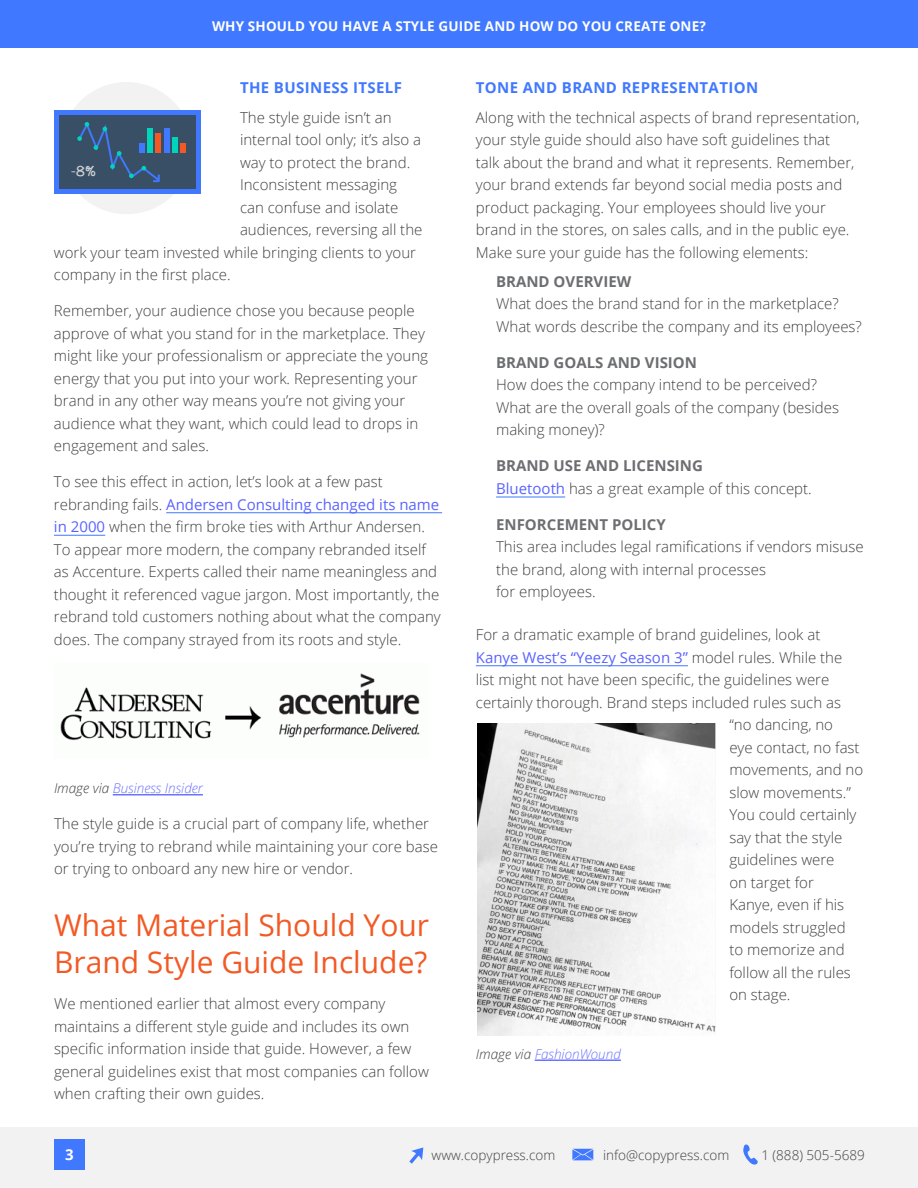
<style>
.page{position:relative;width:918px;height:1188px;background:#fff}
.page>*{position:absolute;margin:0;border:0;box-sizing:border-box;transform-origin:0 0}
.t1{font:30px/37.5px "Open Sans";color:#f25924}
.t2{font:300 15px/22.5px "Open Sans";color:#414042}
.t3{font:700 15px "Open Sans";color:#6d6e71}
.t4{font:15px "Open Sans";color:#5963ff}
.t5{font:700 15px "Open Sans";letter-spacing:.025em;color:#4078ff}
.t6{font:700 15px "Open Sans";color:#fff}
.t7{font:300 13.5px "Open Sans";color:#414042}
.t8{font:700 13.5px "Open Sans";letter-spacing:.01em;color:#fff}
.t9{font:italic 300 13.5px "Open Sans";color:#6a72ff}
.t10{font:700 12px "Noteworthy";color:#d1d4d4}
.s1{font-weight:400;color:#5963ff}
.s2{color:#414042}
.s3{font-weight:700;color:#6d6e71}
.s4{font-weight:300;color:#414042}
</style>
<div class="page">
<div style="left:1px;top:1127px;width:917px;height:61px;background:#f2f2f2"></div>
<div style="left:0;top:0;width:918px;height:48px;background:#4078ff"></div>
<svg style="left:743px;top:1144px;width:15px;height:21px"></svg>
<svg style="left:572px;top:1149px;width:21px;height:11px"></svg>
<svg style="left:409px;top:1147px;width:14px;height:17px"></svg>
<div style="left:54px;top:1139px;width:31px;height:31px;background:#4078ff"></div>
<hr style="left:166px;top:512px;width:276px;height:1px;background:#4078ff">
<hr style="left:54px;top:535px;width:51px;height:1px;background:#4078ff">
<hr style="left:113px;top:794px;width:90px;height:1px;background:#6a72ff">
<hr style="left:496px;top:497px;width:69px;height:1px;background:#4078ff">
<hr style="left:476px;top:665px;width:212px;height:1px;background:#4078ff">
<hr style="left:535px;top:1059px;width:86px;height:2px;background:#6a72ff">
<img style="left:60px;top:673px;width:360px;height:68px">
<img style="left:477px;top:723px;width:239px;height:313px">
<div style="left:61px;top:82px;width:132px;height:132px;background:#f2f2f2;border-radius:50%"></div>
<div style="left:54px;top:110px;width:147px;height:84px;background:#4078ff"></div>
<div style="left:59px;top:115px;width:137px;height:74px;background:#384f66"></div>
<svg style="left:77px;top:122px;width:84px;height:61px"></svg>
<div style="left:147px;top:128px;width:6px;height:24px;background:#00d4ba"></div>
<div style="left:164px;top:128px;width:5px;height:24px;background:#4078ff"></div>
<div style="left:156px;top:133px;width:5px;height:19px;background:#f25924"></div>
<div style="left:172px;top:137px;width:6px;height:15px;background:#00d4ba"></div>
<div style="left:181px;top:143px;width:5px;height:9px;background:#f25924"></div>
<div style="left:140px;top:143px;width:5px;height:9px;background:#4078ff"></div>
<p class="t8" style="left:212px;top:16px;width:495px">WHY SHOULD YOU HAVE A STYLE GUIDE AND HOW DO YOU CREATE ONE?</p>
<p class="t5" style="left:240px;top:77px;width:163px">THE BUSINESS ITSELF</p>
<p class="t2" style="left:240px;top:106px;width:153px">The style guide isn’t an</p>
<p class="t2" style="left:240px;top:128px;width:183px">internal tool only; it’s also a</p>
<p class="t2" style="left:240px;top:151px;width:172px">way to protect the brand.</p>
<p class="t2" style="left:240px;top:173px;width:159px">Inconsistent messaging</p>
<p class="t2" style="left:240px;top:196px;width:160px">can confuse and isolate</p>
<p class="t2" style="left:240px;top:218px;width:184px">audiences, reversing all the</p>
<p class="t2" style="left:54px;top:241px;width:364px">work your team invested while bringing clients to your</p>
<p class="t2" style="left:54px;top:263px;width:178px">company in the first place.</p>
<p class="t2" style="left:54px;top:299px;width:376px">Remember, your audience chose you because people approve of what you stand for in the marketplace. They might like your professionalism or appreciate the young energy that you put into your work. Representing your brand in any other way means you’re not giving your audience what they want, which could lead to drops in engagement and sales.</p>
<p class="t2" style="left:54px;top:470px;width:388px">To see this effect in action, let’s look at a few past rebranding fails. <span class="s1">Andersen Consulting changed its name in 2000</span> when the firm broke ties with Arthur Andersen.<br>To appear more modern, the company rebranded itself as Accenture. Experts called their name meaningless and thought it referenced vague jargon. Most importantly, the rebrand told customers nothing about what the company does. The company strayed from its roots and style.</p>
<p class="t10" style="left:71px;top:160px;width:26px">-8%</p>
<p class="t9" style="left:54px;top:779px;width:150px"><span class="s2">Image via</span> Business Insider</p>
<p class="t2" style="left:54px;top:812px;width:386px">The style guide is a crucial part of company life, whether you’re trying to rebrand while maintaining your core base or trying to onboard any new hire or vendor.</p>
<h1 class="t1" style="left:54px;top:905px;width:377px">What Material Should Your<br>Brand Style Guide Include?</h1>
<p class="t2" style="left:54px;top:992px;width:376px">We mentioned earlier that almost every company maintains a different style guide and includes its own specific information inside that guide. However, a few general guidelines exist that most companies can follow when crafting their own guides.</p>
<p class="t5" style="left:476px;top:77px;width:284px">TONE AND BRAND REPRESENTATION</p>
<p class="t2" style="left:476px;top:106px;width:385px">Along with the technical aspects of brand representation, your style guide should also have soft guidelines that<br>talk about the brand and what it represents. Remember, your brand extends far beyond social media posts and product packaging. Your employees should live your brand in the stores, on sales calls, and in the public eye.<br>Make sure your guide has the following elements:</p>
<p class="t3" style="left:496px;top:271px;width:137px">BRAND OVERVIEW</p>
<p class="t2" style="left:496px;top:292px;width:367px">What does the brand stand for in the marketplace?<br>What words describe the company and its employees?</p>
<p class="t3" style="left:496px;top:352px;width:202px">BRAND GOALS AND VISION</p>
<p class="t2" style="left:496px;top:373px;width:344px">How does the company intend to be perceived?<br>What are the overall goals of the company (besides making money)?</p>
<p class="t2" style="left:496px;top:454px;width:317px"><span class="s3">BRAND USE AND LICENSING<br></span><span class="s1">Bluetooth</span> has a great example of this concept.</p>
<p class="t3" style="left:496px;top:514px;width:171px">ENFORCEMENT POLICY</p>
<p class="t2" style="left:496px;top:535px;width:369px">This area includes legal ramifications if vendors misuse the brand, along with internal processes<br>for employees.</p>
<p class="t2" style="left:476px;top:623px;width:346px">For a dramatic example of brand guidelines, look at</p>
<p class="t4" style="left:476px;top:647px;width:368px">Kanye West’s “Yeezy Season 3” <span class="s4">model rules. While the</span></p>
<p class="t2" style="left:476px;top:668px;width:355px">list might not have been specific, the guidelines were</p>
<p class="t2" style="left:476px;top:691px;width:367px">certainly thorough. Brand steps included rules such as</p>
<p class="t2" style="left:729px;top:713px;width:105px">“no dancing, no</p>
<p class="t2" style="left:729px;top:736px;width:132px">eye contact, no fast</p>
<p class="t2" style="left:729px;top:758px;width:135px">movements, and no</p>
<p class="t2" style="left:729px;top:781px;width:123px">slow movements.”</p>
<p class="t2" style="left:729px;top:803px;width:129px">You could certainly</p>
<p class="t2" style="left:729px;top:826px;width:115px">say that the style</p>
<p class="t2" style="left:729px;top:848px;width:107px">guidelines were</p>
<p class="t2" style="left:729px;top:871px;width:86px">on target for</p>
<p class="t2" style="left:729px;top:893px;width:116px">Kanye, even if his</p>
<p class="t2" style="left:729px;top:916px;width:118px">models struggled</p>
<p class="t2" style="left:729px;top:938px;width:117px">to memorize and</p>
<p class="t2" style="left:729px;top:961px;width:123px">follow all the rules</p>
<p class="t2" style="left:729px;top:983px;width:63px">on stage.</p>
<p class="t9" style="left:476px;top:1045px;width:146px"><span class="s2">Image via</span> FashionWound</p>
<p class="t6" style="left:65px;top:1144px;width:10px">3</p>
<p class="t7" style="left:432px;top:1146px;width:125px">www.copypress.com</p>
<p class="t7" style="left:603px;top:1146px;width:128px">info@copypress.com</p>
<p class="t7" style="left:761px;top:1146px;width:105px">1 (888) 505-5689</p>
</div>
